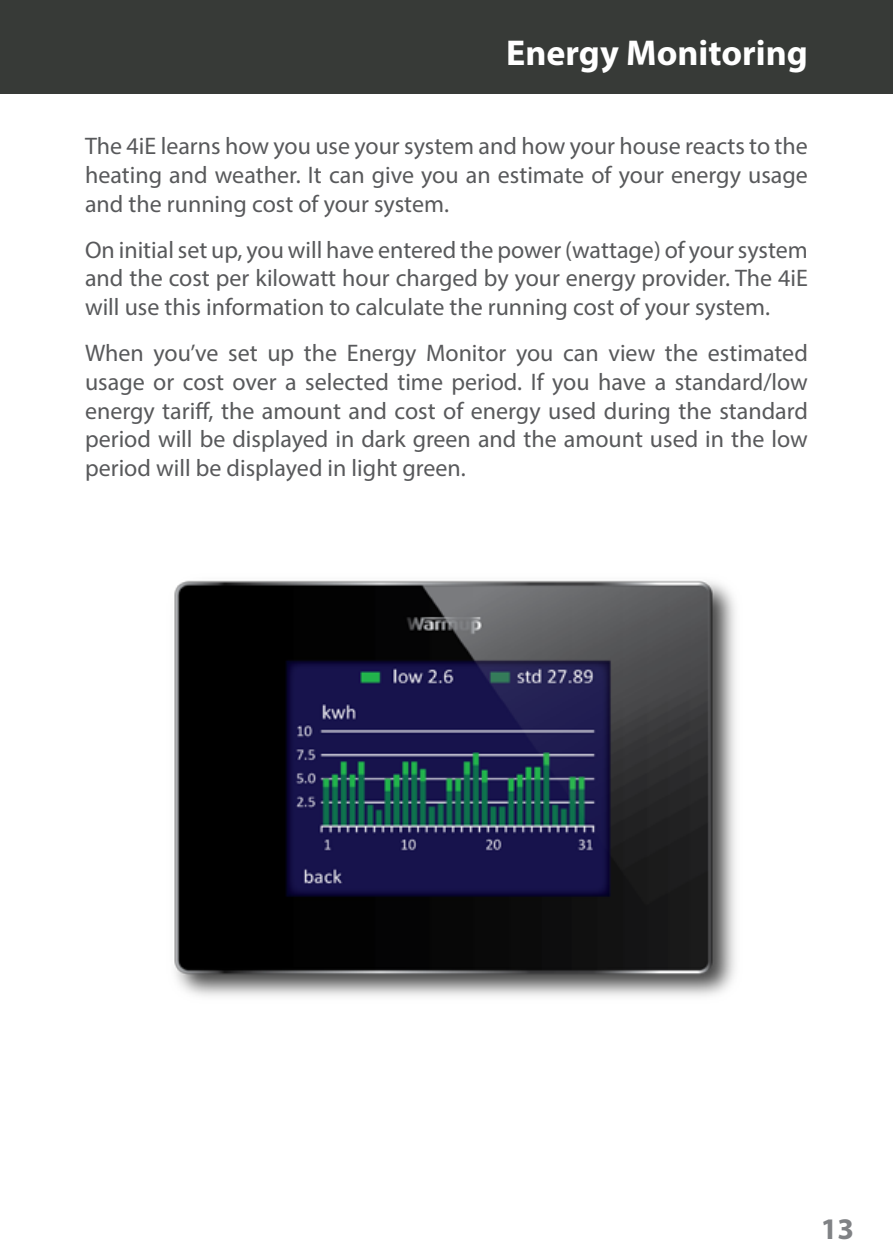
<style>
.page{position:relative;width:893px;height:1259px;background:#fff}
.page>*{position:absolute;margin:0;border:0;box-sizing:border-box;transform-origin:0 0}
.t1{font:700 36px "Myriad Pro";color:#fff}
.t2{font:700 30px "Myriad Pro";color:#808285}
.t3{font:24px/28.8px "Myriad Pro";color:#58595b;text-align:justify}
</style>
<div class="page">
<div style="left:0;top:0;width:893px;height:94px;background:#373a37"></div>
<img style="left:174px;top:580px;width:561px;height:416px">
<h1 class="t1" style="left:506px;top:30px;width:303px">Energy Monitoring</h1>
<p class="t3" style="left:85px;top:131px;width:724px">The 4iE learns how you use your system and how your house reacts to the heating and weather. It can give you an estimate of your energy usage and the running cost of your system.</p>
<p class="t3" style="left:85px;top:235px;width:724px">On initial set up, you will have entered the power (wattage) of your system and the cost per kilowatt hour charged by your energy provider. The 4iE will use this information to calculate the running cost of your system.</p>
<p class="t3" style="left:85px;top:338px;width:724px">When you’ve set up the Energy Monitor you can view the estimated usage or cost over a selected time period. If you have a standard/low energy tariff, the amount and cost of energy used during the standard period will be displayed in dark green and the amount used in the low period will be displayed in light green.</p>
<p class="t2" style="left:821px;top:1209px;width:35px">13</p>
</div>
